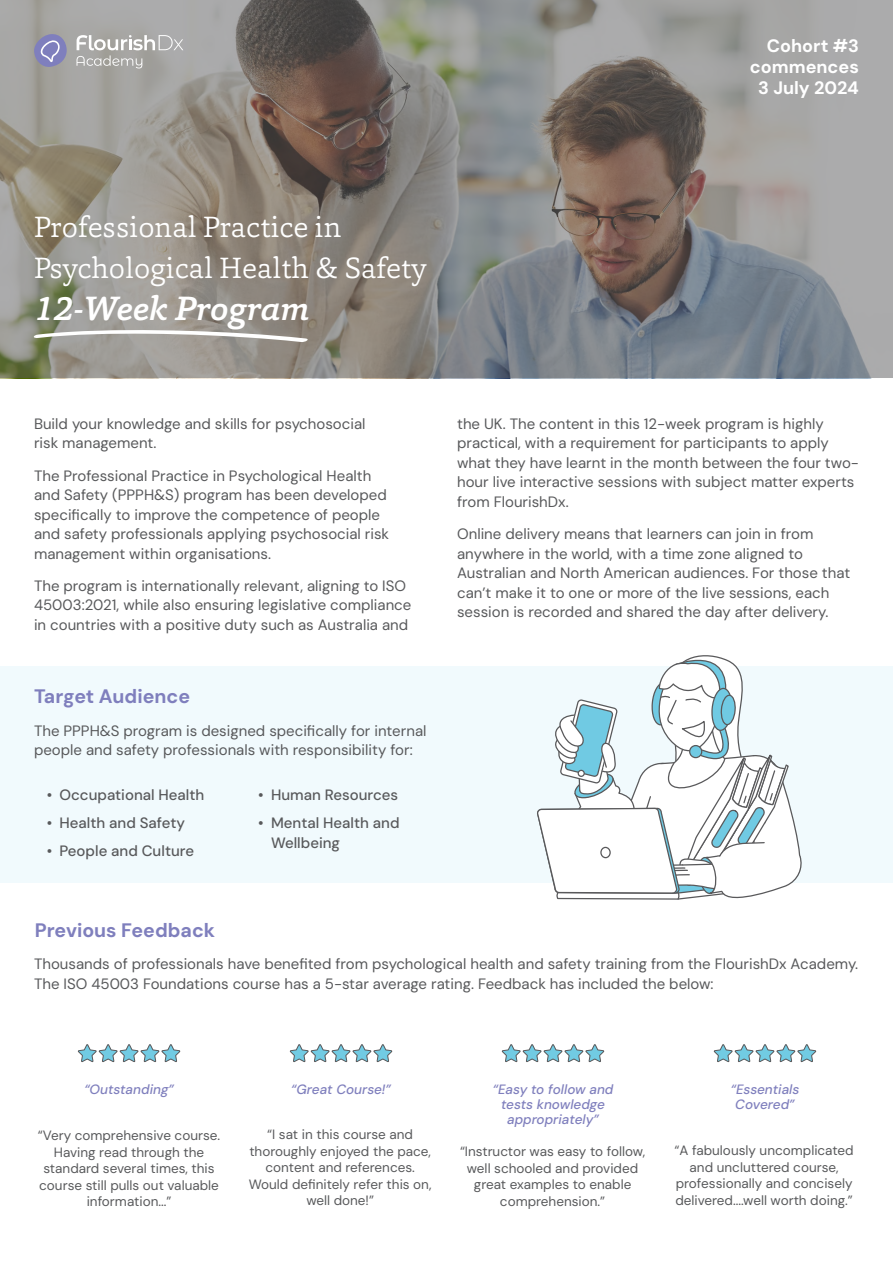
<style>
.page{position:relative;width:893px;height:1263px;background:#fff}
.page>*{position:absolute;margin:0;border:0;box-sizing:border-box;transform-origin:0 0}
.t1{font:italic 500 34.5px "Capita";color:#fff}
.t2{font:300 30px/41.4px "Capita";color:#fff}
.t3{font:700 19.5px "DM Sans";color:#7f7fbd}
.t4{font:700 18px/21px "DM Sans";color:#fff;text-align:right}
.t5{font:15px/19.5px "DM Sans";color:#58595b}
.t6{font:500 15px/19.5px "DM Sans";color:#58595b}
.t7{font:13.5px/16.5px "DM Sans";color:#58595b;text-align:center}
.t8{font:italic 500 13.5px/15px "DM Sans";color:#7f7fbd;text-align:center}
</style>
<div class="page">
<svg style="left:0;top:0;width:893px;height:378px;background:#8c8985"></svg>
<svg style="left:289px;top:1044px;width:104px;height:19px"></svg>
<svg style="left:77px;top:1044px;width:104px;height:19px"></svg>
<div style="left:0;top:666px;width:893px;height:216px;background:#f1fafd"></div>
<svg style="left:34px;top:34px;width:33px;height:34px"></svg>
<svg style="left:77px;top:35px;width:106px;height:33px;background:#b7b6b4"></svg>
<svg style="left:34px;top:330px;width:277px;height:12px"></svg>
<svg style="left:536px;top:655px;width:266px;height:245px"></svg>
<div style="left:601px;top:847px;width:9px;height:11px;background:#fff;border-radius:50%"></div>
<div style="left:600px;top:847px;width:11px;height:11px;border:1px solid #59595b;border-radius:50%"></div>
<svg style="left:501px;top:1044px;width:104px;height:19px"></svg>
<svg style="left:713px;top:1044px;width:104px;height:19px"></svg>
<p class="t4" style="left:750px;top:35px;width:111px">Cohort #3 commences<br>3 July 2024</p>
<h2 class="t2" style="left:34px;top:205px;width:394px">Professional Practice in<br>Psychological Health &amp; Safety</h2>
<h1 class="t1" style="left:34px;top:285px;width:277px">12-Week Program</h1>
<p class="t5" style="left:34px;top:414px;width:333px">Build your knowledge and skills for psychosocial risk management.</p>
<p class="t5" style="left:34px;top:466px;width:357px">The Professional Practice in Psychological Health and Safety (PPPH&amp;S) program has been developed specifically to improve the competence of people and safety professionals applying psychosocial risk management within organisations.</p>
<p class="t5" style="left:34px;top:576px;width:379px">The program is internationally relevant, aligning to ISO<br>45003:2021, while also ensuring legislative compliance in countries with a positive duty such as Australia and</p>
<h3 class="t3" style="left:34px;top:684px;width:158px">Target Audience</h3>
<p class="t5" style="left:34px;top:721px;width:394px">The PPPH&amp;S program is designed specifically for internal people and safety professionals with responsibility for:</p>
<p class="t6" style="left:47px;top:785px;width:159px">• Occupational Health</p>
<p class="t6" style="left:47px;top:813px;width:140px">• Health and Safety</p>
<p class="t6" style="left:47px;top:841px;width:149px">• People and Culture</p>
<h3 class="t3" style="left:35px;top:918px;width:182px">Previous Feedback</h3>
<p class="t6" style="left:258px;top:785px;width:141px">• Human Resources</p>
<p class="t6" style="left:271px;top:813px;width:130px;text-indent:-13px">• Mental Health and<br>Wellbeing</p>
<p class="t5" style="left:457px;top:414px;width:403px">the UK. The content in this 12-week program is highly practical, with a requirement for participants to apply what they have learnt in the month between the four two&shy;hour live interactive sessions with subject matter experts from FlourishDx.</p>
<p class="t5" style="left:457px;top:524px;width:395px">Online delivery means that learners can join in from anywhere in the world, with a time zone aligned to Australian and North American audiences. For those that can’t make it to one or more of the live sessions, each session is recorded and shared the day after delivery.</p>
<p class="t5" style="left:34px;top:954px;width:826px">Thousands of professionals have benefited from psychological health and safety training from the FlourishDx Academy.<br>The ISO 45003 Foundations course has a 5-star average rating. Feedback has included the below:</p>
<p class="t8" style="left:84px;top:1081px;width:92px">“Outstanding”</p>
<p class="t8" style="left:291px;top:1082px;width:102px">“Great Course!”</p>
<p class="t8" style="left:492px;top:1081px;width:122px">“Easy to follow and tests knowledge appropriately”</p>
<p class="t8" style="left:730px;top:1081px;width:70px">“Essentials<br>Covered”</p>
<p class="t7" style="left:38px;top:1127px;width:184px">“Very comprehensive course.<br>Having read through the standard several times, this course still pulls out valuable information...”</p>
<p class="t7" style="left:249px;top:1126px;width:184px">“I sat in this course and thoroughly enjoyed the pace, content and references.<br>Would definitely refer this on, well done!”</p>
<p class="t7" style="left:460px;top:1143px;width:187px">“Instructor was easy to follow, well schooled and provided great examples to enable comprehension.”</p>
<p class="t7" style="left:675px;top:1142px;width:181px">“A fabulously uncomplicated and uncluttered course, professionally and concisely delivered....well worth doing.”</p>
</div>
